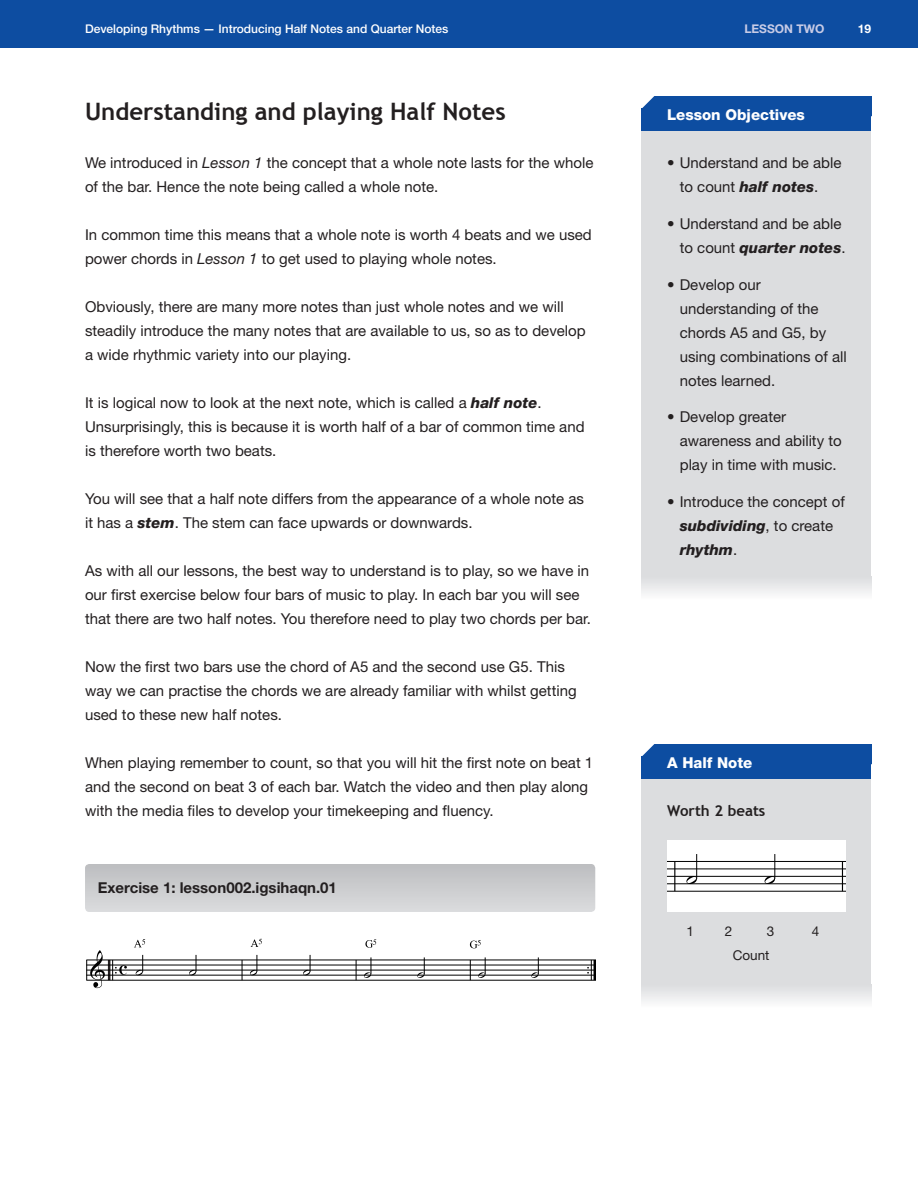
<style>
.page{position:relative;width:918px;height:1188px;background:#fff}
.page>*{position:absolute;margin:0;border:0;box-sizing:border-box;transform-origin:0 0}
.t1{font:700 24px "Trebuchet MS";color:#231f20}
.t2{font:15px/24px "Helvetica Neue";color:#231f20}
.t3{font:700 15px "Helvetica Neue";color:#231f20}
.t4{font:800 15px "Helvetica Neue";color:#fff}
.t5{font:700 15px "Trebuchet MS";color:#231f20}
.t6{font:13.5px "Helvetica Neue";color:#231f20}
.t7{font:500 12px "Helvetica Neue LT Std";color:#fff}
.t8{font:700 12px "Helvetica Neue LT Std";color:#c7cbe6}
.t9{font:700 12px "Helvetica Neue LT Std";color:#fff}
.s1{font-style:italic}
.s2{font-weight:800;font-style:italic}
</style>
<div class="page">
<div style="left:0;top:0;width:918px;height:48px;background:#0d4da1"></div>
<div style="left:642px;top:120px;width:229px;height:456px;background:#dcdddf"></div>
<div style="left:642px;top:96px;width:208px;height:12px;background:#0d4da1"></div>
<div style="left:642px;top:108px;width:229px;height:23px;background:#0d4da1"></div>
<div style="left:642px;top:576px;width:229px;height:24px;background:linear-gradient(to bottom,#dbdcde,#fcfcfc)"></div>
<svg style="left:85px;top:864px;width:510px;height:48px;background:#cbccce"></svg>
<div style="left:642px;top:768px;width:229px;height:216px;background:#dcdddf"></div>
<div style="left:642px;top:984px;width:229px;height:24px;background:linear-gradient(to bottom,#dbdcde,#fcfcfc)"></div>
<div style="left:642px;top:744px;width:195px;height:12px;background:#0d4da1"></div>
<div style="left:642px;top:756px;width:229px;height:23px;background:#0d4da1"></div>
<div style="left:668px;top:840px;width:178px;height:72px;background:#fff"></div>
<hr style="left:108px;top:960px;width:2px;height:20px;background:#231f20">
<svg style="left:112px;top:961px;width:15px;height:19px"></svg>
<svg style="left:242px;top:961px;width:1px;height:19px"></svg>
<svg style="left:356px;top:961px;width:1px;height:19px"></svg>
<svg style="left:470px;top:961px;width:1px;height:19px"></svg>
<svg style="left:587px;top:961px;width:8px;height:19px"></svg>
<hr style="left:86px;top:980px;width:509px;height:1px;background:#000">
<hr style="left:86px;top:975px;width:509px;height:1px;background:#000">
<hr style="left:86px;top:970px;width:509px;height:1px;background:#000">
<hr style="left:86px;top:965px;width:509px;height:1px;background:#000">
<hr style="left:86px;top:960px;width:509px;height:1px;background:#000">
<svg style="left:86px;top:950px;width:19px;height:38px"></svg>
<svg style="left:134px;top:939px;width:11px;height:8px"></svg>
<svg style="left:136px;top:955px;width:7px;height:20px"></svg>
<svg style="left:189px;top:955px;width:8px;height:20px"></svg>
<svg style="left:251px;top:939px;width:11px;height:8px"></svg>
<svg style="left:250px;top:955px;width:8px;height:20px"></svg>
<svg style="left:303px;top:955px;width:8px;height:20px"></svg>
<svg style="left:365px;top:939px;width:11px;height:9px"></svg>
<svg style="left:364px;top:957px;width:8px;height:21px"></svg>
<svg style="left:417px;top:957px;width:8px;height:21px"></svg>
<svg style="left:470px;top:940px;width:11px;height:8px"></svg>
<svg style="left:478px;top:957px;width:8px;height:21px"></svg>
<svg style="left:531px;top:957px;width:8px;height:21px"></svg>
<hr style="left:674px;top:861px;width:1px;height:30px;background:#000">
<hr style="left:842px;top:861px;width:1px;height:30px;background:#000">
<hr style="left:667px;top:891px;width:179px;height:1px;background:#000">
<hr style="left:667px;top:883px;width:179px;height:1px;background:#000">
<hr style="left:667px;top:876px;width:179px;height:1px;background:#000">
<hr style="left:667px;top:869px;width:179px;height:1px;background:#000">
<hr style="left:667px;top:861px;width:179px;height:1px;background:#000">
<svg style="left:686px;top:854px;width:11px;height:30px"></svg>
<svg style="left:765px;top:854px;width:10px;height:30px"></svg>
<div style="left:850px;top:96px;width:21px;height:19px;background:#0d4da1"></div>
<div style="left:837px;top:744px;width:34px;height:20px;background:#0d4da1"></div>
<p class="t7" style="left:85px;top:22px;width:365px">Developing Rhythms — Introducing Half Notes and Quarter Notes</p>
<p class="t8" style="left:744px;top:21px;width:82px">LESSON TWO</p>
<p class="t9" style="left:858px;top:21px;width:15px">19</p>
<h1 class="t1" style="left:85px;top:96px;width:422px">Understanding and playing Half Notes</h1>
<p class="t2" style="left:85px;top:150px;width:510px">We introduced in <span class="s1">Lesson 1</span> the concept that a whole note lasts for the whole of the bar. Hence the note being called a whole note.</p>
<p class="t2" style="left:85px;top:222px;width:508px">In common time this means that a whole note is worth 4 beats and we used power chords in <span class="s1">Lesson 1</span> to get used to playing whole notes.</p>
<p class="t2" style="left:85px;top:294px;width:502px">Obviously, there are many more notes than just whole notes and we will steadily introduce the many notes that are available to us, so as to develop a wide rhythmic variety into our playing.</p>
<p class="t2" style="left:85px;top:390px;width:501px">It is logical now to look at the next note, which is called a <span class="s2">half note</span>.<br>Unsurprisingly, this is because it is worth half of a bar of common time and is therefore worth two beats.</p>
<p class="t2" style="left:85px;top:486px;width:500px">You will see that a half note differs from the appearance of a whole note as it has a <span class="s2">stem</span>. The stem can face upwards or downwards.</p>
<p class="t2" style="left:85px;top:558px;width:507px">As with all our lessons, the best way to understand is to play, so we have in our first exercise below four bars of music to play. In each bar you will see that there are two half notes. You therefore need to play two chords per bar.</p>
<p class="t2" style="left:85px;top:654px;width:493px">Now the first two bars use the chord of A5 and the second use G5. This way we can practise the chords we are already familiar with whilst getting used to these new half notes.</p>
<p class="t2" style="left:85px;top:750px;width:510px">When playing remember to count, so that you will hit the first note on beat 1 and the second on beat 3 of each bar. Watch the video and then play along with the media files to develop your timekeeping and fluency.</p>
<p class="t3" style="left:98px;top:878px;width:241px">Exercise 1: lesson002.igsihaqn.01</p>
<p class="t4" style="left:667px;top:106px;width:139px">Lesson Objectives</p>
<p class="t2" style="left:680px;top:150px;width:163px;text-indent:-13px">• Understand and be able to count <span class="s2">half notes</span>.</p>
<p class="t2" style="left:667px;top:211px;width:180px;text-align:right">• Understand and be able to count <span class="s2">quarter notes</span>.</p>
<p class="t2" style="left:680px;top:272px;width:168px;text-indent:-13px">• Develop our understanding of the chords A5 and G5, by using combinations of all notes learned.</p>
<p class="t2" style="left:680px;top:405px;width:163px;text-indent:-13px">• Develop greater awareness and ability to play in time with music.</p>
<p class="t2" style="left:680px;top:489px;width:167px;text-indent:-13px">• Introduce the concept of <span class="s2">subdividing</span>, to create <span class="s2">rhythm</span>.</p>
<p class="t4" style="left:667px;top:754px;width:87px">A Half Note</p>
<p class="t5" style="left:667px;top:801px;width:100px">Worth 2 beats</p>
<p class="t6" style="left:687px;top:923px;width:9px">1</p>
<p class="t6" style="left:725px;top:923px;width:9px">2</p>
<p class="t6" style="left:767px;top:923px;width:9px">3</p>
<p class="t6" style="left:812px;top:923px;width:9px">4</p>
<p class="t6" style="left:733px;top:947px;width:38px">Count</p>
</div>
